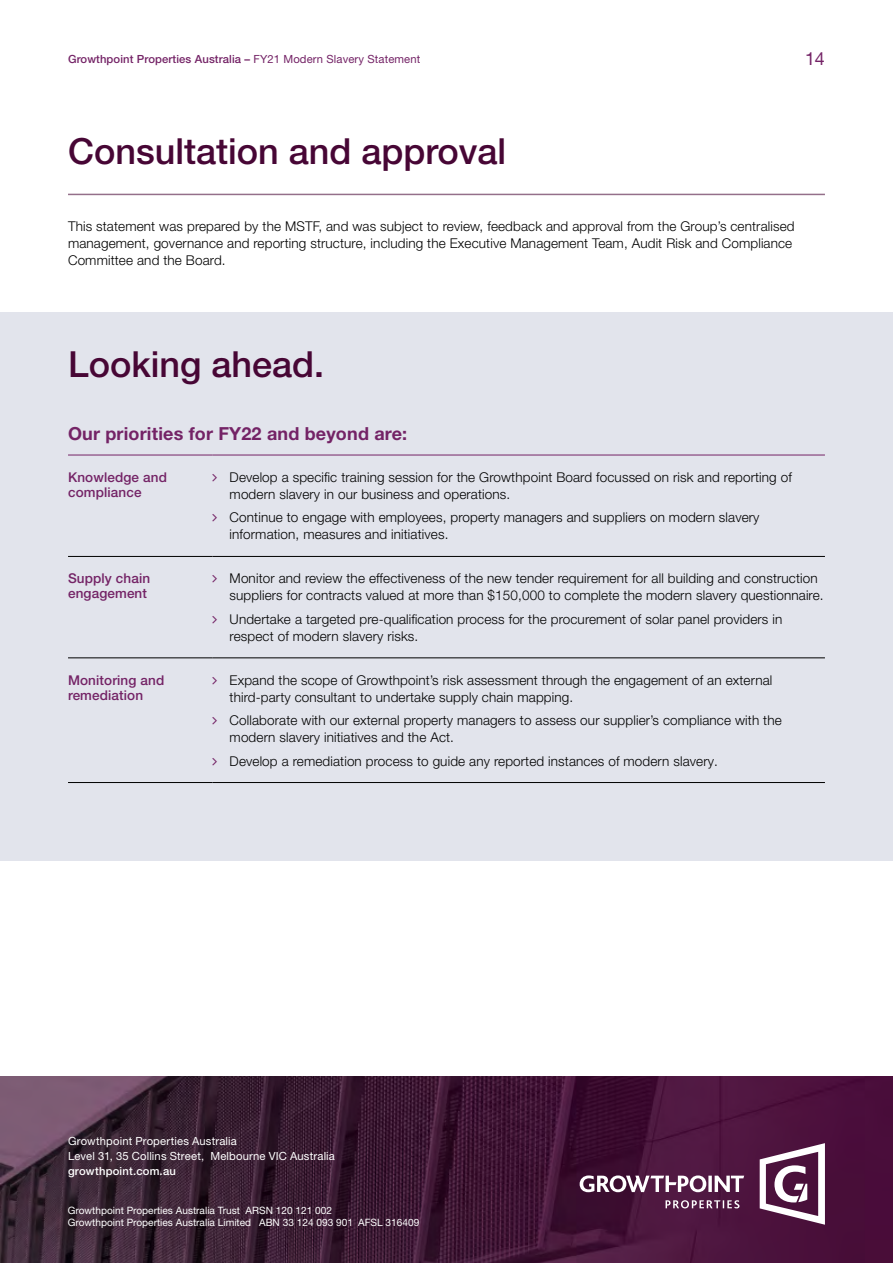
<style>
.page{position:relative;width:893px;height:1263px;background:#fff}
.page>*{position:absolute;margin:0;border:0;box-sizing:border-box;transform-origin:0 0}
.t1{font:500 36px "Helvetica Neue LT Pro";color:#470635}
.t2{font:700 18px "Helvetica Neue LT Pro";letter-spacing:.01em;color:#742366}
.t3{font:18px "Helvetica Neue LT Pro";color:#742366}
.t4{font:300 13.5px/17.2px "Helvetica Neue LT Pro";letter-spacing:.01em;color:#000}
.t5{font:500 13.5px/15px "Helvetica Neue LT Pro";letter-spacing:.01em;color:#742366}
.t6{font:11.25px/15px "Helvetica Neue LT Pro";letter-spacing:.015em;color:#fff}
.t7{font:500 11.25px "Helvetica Neue LT Pro";letter-spacing:.01em;color:#742366}
.t8{font:500 11.25px "Helvetica Neue LT Pro";letter-spacing:.02em;color:#fff}
.t9{font:10.2px/12.1px "Helvetica Neue LT Pro";color:#fff}
.s1{font-weight:400}
</style>
<div class="page">
<img style="left:1px;top:1077px;width:892px;height:186px">
<svg style="left:760px;top:1143px;width:65px;height:82px"></svg>
<svg style="left:666px;top:1200px;width:73px;height:8px"></svg>
<svg style="left:580px;top:1175px;width:164px;height:17px"></svg>
<div style="left:0;top:313px;width:893px;height:548px;background:#e2e4ec"></div>
<hr style="left:68px;top:556px;width:145px;height:1px;background:#000">
<hr style="left:213px;top:556px;width:612px;height:1px;background:#000">
<hr style="left:68px;top:658px;width:145px;height:1px;background:#000">
<hr style="left:213px;top:658px;width:612px;height:1px;background:#000">
<hr style="left:68px;top:782px;width:145px;height:1px;background:#000">
<hr style="left:213px;top:782px;width:612px;height:1px;background:#000">
<hr style="left:68px;top:455px;width:145px;height:1px;background:#742366">
<hr style="left:213px;top:455px;width:612px;height:1px;background:#742366">
<hr style="left:68px;top:194px;width:757px;height:1px;background:#946f8a">
<p class="t7" style="left:68px;top:53px;width:354px">Growthpoint Properties Australia – <span class="s1">FY21 Modern Slavery Statement</span></p>
<h2 class="t3" style="left:805px;top:48px;width:21px">14</h2>
<h1 class="t1" style="left:68px;top:129px;width:440px">Consultation and approval</h1>
<p class="t4" style="left:68px;top:217px;width:728px">This statement was prepared by the MSTF, and was subject to review, feedback and approval from the Group’s centralised management, governance and reporting structure, including the Executive Management Team, Audit Risk and Compliance<br>Committee and the Board.</p>
<h1 class="t1" style="left:68px;top:342px;width:258px">Looking ahead.</h1>
<h2 class="t2" style="left:68px;top:422px;width:341px">Our priorities for FY22 and beyond are:</h2>
<p class="t5" style="left:68px;top:469px;width:100px">Knowledge and compliance</p>
<p class="t4" style="left:230px;top:468px;width:564px">Develop a specific training session for the Growthpoint Board focussed on risk and reporting of modern slavery in our business and operations.</p>
<p class="t4" style="left:230px;top:508px;width:531px">Continue to engage with employees, property managers and suppliers on modern slavery information, measures and initiatives.</p>
<p class="t5" style="left:68px;top:571px;width:84px">Supply chain engagement</p>
<p class="t4" style="left:230px;top:569px;width:596px">Monitor and review the effectiveness of the new tender requirement for all building and construction suppliers for contracts valued at more than $150,000 to complete the modern slavery questionnaire.</p>
<p class="t4" style="left:230px;top:610px;width:554px">Undertake a targeted pre-qualification process for the procurement of solar panel providers in respect of modern slavery risks.</p>
<p class="t5" style="left:68px;top:672px;width:98px">Monitoring and remediation</p>
<p class="t4" style="left:230px;top:671px;width:544px">Expand the scope of Growthpoint’s risk assessment through the engagement of an external third-party consultant to undertake supply chain mapping.</p>
<p class="t4" style="left:230px;top:711px;width:554px">Collaborate with our external property managers to assess our supplier’s compliance with the modern slavery initiatives and the Act.</p>
<p class="t4" style="left:230px;top:752px;width:490px">Develop a remediation process to guide any reported instances of modern slavery.</p>
<p class="t6" style="left:68px;top:1133px;width:268px">Growthpoint Properties Australia<br>Level 31, 35 Collins Street, Melbourne VIC Australia</p>
<p class="t8" style="left:68px;top:1164px;width:109px">growthpoint.com.au</p>
<p class="t9" style="left:68px;top:1204px;width:353px">Growthpoint Properties Australia Trust ARSN 120 121 002<br>Growthpoint Properties Australia Limited ABN 33 124 093 901 AFSL 316409</p>
</div>
